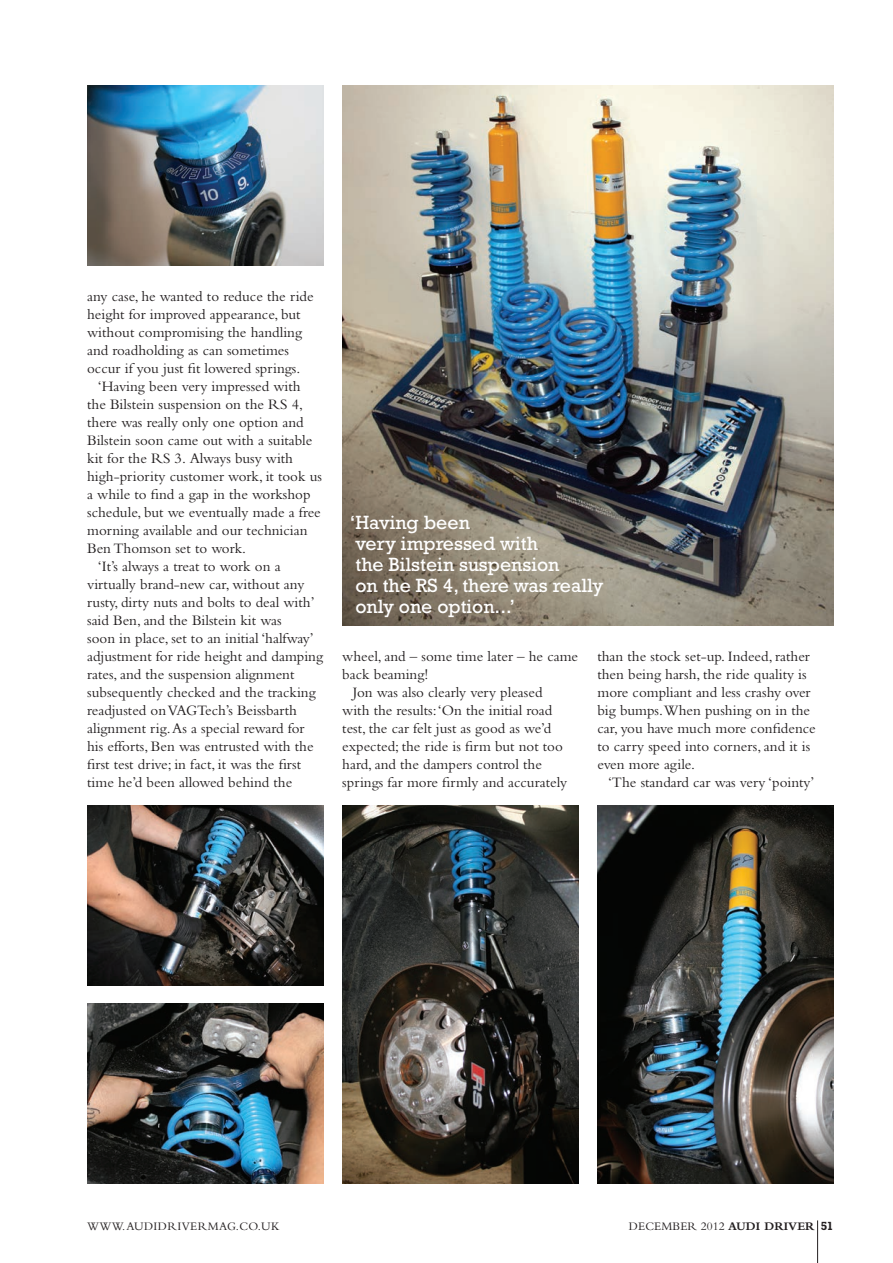
<style>
.page{position:relative;width:893px;height:1263px;background:#fff}
.page>*{position:absolute;margin:0;border:0;box-sizing:border-box;transform-origin:0 0}
.Pull_quote_2{font:19.5px/21px "Rockwell";color:#fff}
.Body_1{font:15px/18px "Bembo";color:#231f20}
.t1{font:12px "Bembo";letter-spacing:.01em;color:#231f20}
.t2{font:12px "Bembo";letter-spacing:.03em;color:#231f20}
.s1{font-weight:700}
.s2{font-family:"Rockwell";font-weight:700}
</style>
<div class="page">
<hr style="left:817px;top:1220px;width:1px;height:43px;background:#231f20">
<img style="left:342px;top:85px;width:491px;height:540px">
<img style="left:87px;top:85px;width:236px;height:180px">
<img style="left:87px;top:805px;width:236px;height:180px">
<img style="left:342px;top:805px;width:236px;height:378px">
<img style="left:597px;top:805px;width:236px;height:378px">
<img style="left:87px;top:1003px;width:236px;height:180px">
<p class="Body_1" style="left:87px;top:287px;width:228px">any case, he wanted to reduce the ride height for improved appearance, but without compromising the handling and roadholding as can sometimes occur if you just fit lowered springs.</p>
<p class="Body_1" style="left:87px;top:377px;width:236px;text-indent:11px">‘Having been very impressed with the Bilstein suspension on the RS 4, there was really only one option and Bilstein soon came out with a suitable kit for the RS 3. Always busy with high-priority customer work, it took us a while to find a gap in the workshop schedule, but we eventually made a free morning available and our technician Ben Thomson set to work.</p>
<p class="Body_1" style="left:87px;top:557px;width:237px;text-indent:11px">‘It’s always a treat to work on a virtually brand-new car, without any rusty, dirty nuts and bolts to deal with’ said Ben, and the Bilstein kit was<br>soon in place, set to an initial ‘halfway’ adjustment for ride height and damping rates, and the suspension alignment subsequently checked and the tracking readjusted on VAGTech’s Beissbarth alignment rig. As a special reward for his efforts, Ben was entrusted with the first test drive; in fact, it was the first time he’d been allowed behind the</p>
<p class="Pull_quote_2" style="left:350px;top:511px;width:255px">‘Having been<br>very impressed with<br>the Bilstein suspension<br>on the RS 4, there was really only one option...’</p>
<p class="Body_1" style="left:342px;top:647px;width:237px">wheel, and – some time later – he came back beaming!</p>
<p class="Body_1" style="left:342px;top:683px;width:226px;text-indent:11px">Jon was also clearly very pleased with the results: ‘On the initial road test, the car felt just as good as we’d expected; the ride is firm but not too hard, and the dampers control the springs far more firmly and accurately</p>
<p class="Body_1" style="left:597px;top:647px;width:220px">than the stock set-up. Indeed, rather then being harsh, the ride quality is more compliant and less crashy over big bumps.When pushing on in the car, you have much more confidence to carry speed into corners, and it is even more agile.</p>
<p class="Body_1" style="left:608px;top:773px;width:208px">‘The standard car was very ‘pointy’</p>
<p class="t2" style="left:87px;top:1219px;width:194px">WWW.AUDIDRIVERMAG.CO.UK</p>
<p class="t1" style="left:629px;top:1219px;width:206px">DECEMBER 2012 <span class="s1">AUDI DRIVER</span> <span class="s2">51</span></p>
</div>
